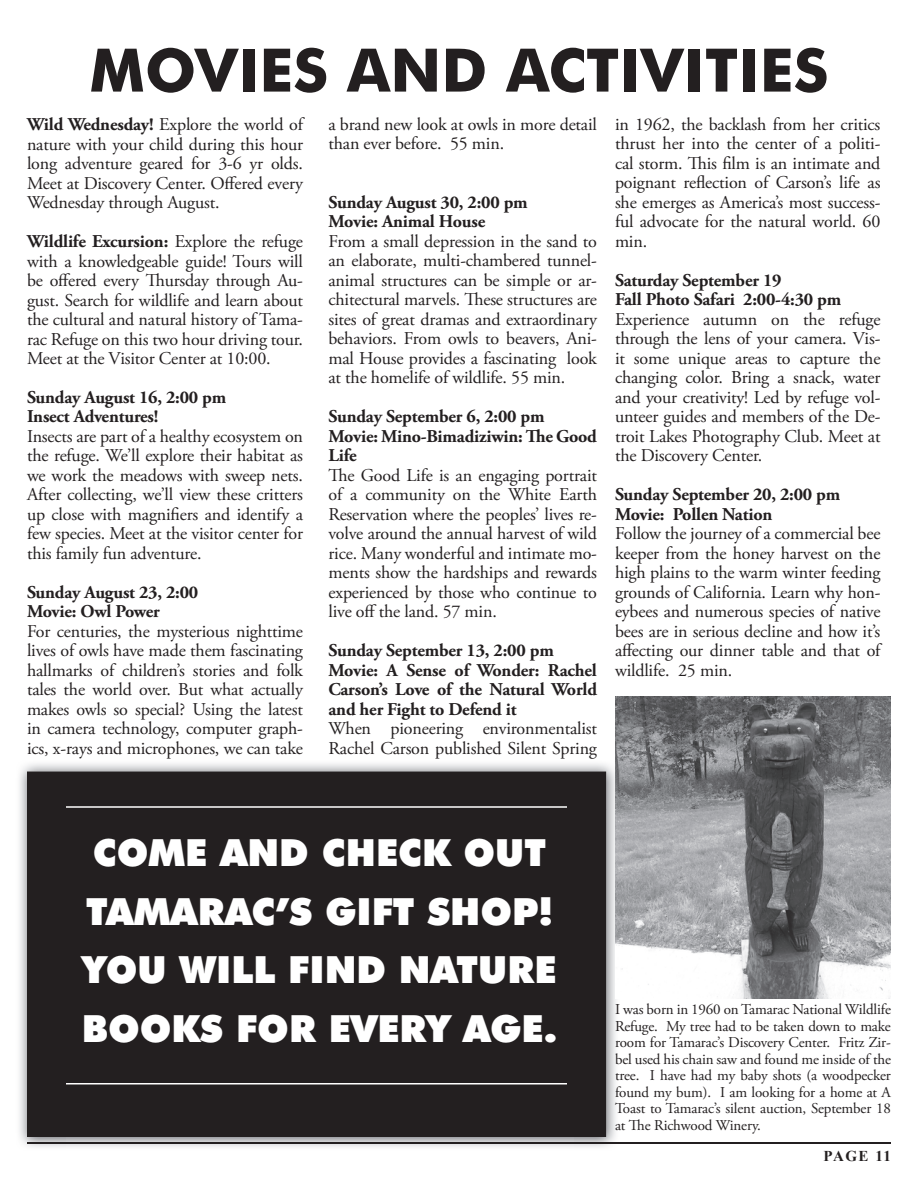
<style>
.page{position:relative;width:918px;height:1188px;background:#fff}
.page>*{position:absolute;margin:0;border:0;box-sizing:border-box;transform-origin:0 0}
.t1{font:700 60px "Futura BT";color:#231f20}
.t2{font:900 37.5px/58.5px "Futura BT";color:#fff}
.t3{font:18px/19.5px "Adobe Garamond Pro";letter-spacing:-.01em;color:#231f20;text-align:justify}
.t4{font:700 18px/19.5px "Adobe Garamond Pro";letter-spacing:-.01em;color:#231f20}
.t5{font:15px/16.5px "Adobe Garamond Pro";letter-spacing:-.01em;color:#231f20;text-align:justify}
.t6{font:700 15px "Times New Roman";letter-spacing:.07em;color:#231f20}
.s1{font-weight:700}
</style>
<div class="page">
<hr style="left:27px;top:1142px;width:864px;height:2px;background:#231f20">
<img style="left:19px;top:763px;width:596px;height:46px">
<img style="left:19px;top:809px;width:47px;height:338px">
<img style="left:574px;top:809px;width:42px;height:338px">
<img style="left:27px;top:1142px;width:589px;height:2px">
<div style="left:27px;top:772px;width:579px;height:365px;background:#231f20"></div>
<div style="left:54px;top:795px;width:531px;height:31px;background:#231f20"></div>
<hr style="left:66px;top:806px;width:501px;height:2px;background:#fff">
<div style="left:54px;top:1071px;width:531px;height:32px;background:#231f20"></div>
<hr style="left:66px;top:1083px;width:501px;height:1px;background:#fff">
<img style="left:615px;top:696px;width:276px;height:302px">
<h1 class="t1" style="left:89px;top:34px;width:741px">MOVIES AND ACTIVITIES</h1>
<p class="t3" style="left:27px;top:115px;width:278px"><span class="s1">Wild Wednesday!</span> Explore the world of nature with your child during this hour long adventure geared for 3-6 yr olds.<br>Meet at Discovery Center. Offered every Wednesday through August.</p>
<p class="t3" style="left:27px;top:232px;width:278px"><span class="s1">Wildlife Excursion:</span> Explore the refuge with a knowledgeable guide! Tours will be offered every Thursday through Au&shy;gust. Search for wildlife and learn about the cultural and natural history of Tama&shy;rac Refuge on this two hour driving tour.<br>Meet at the Visitor Center at 10:00.</p>
<p class="t4" style="left:27px;top:388px;width:201px">Sunday August 16, 2:00 pm<br>Insect Adventures!</p>
<p class="t3" style="left:27px;top:427px;width:278px">Insects are part of a healthy ecosystem on the refuge. We’ll explore their habitat as we work the meadows with sweep nets.<br>After collecting, we’ll view these critters up close with magnifiers and identify a few species. Meet at the visitor center for this family fun adventure.</p>
<p class="t4" style="left:27px;top:583px;width:173px">Sunday August 23, 2:00<br>Movie: Owl Power</p>
<p class="t3" style="left:27px;top:622px;width:278px">For centuries, the mysterious nighttime lives of owls have made them fascinating hallmarks of children’s stories and folk tales the world over. But what actually makes owls so special? Using the latest in camera technology, computer graph&shy;ics, x-rays and microphones, we can take</p>
<p class="t3" style="left:615px;top:115px;width:267px">in 1962, the backlash from her critics thrust her into the center of a politi&shy;cal storm. This film is an intimate and poignant reflection of Carson’s life as she emerges as America’s most success&shy;ful advocate for the natural world. 60 min.</p>
<p class="t4" style="left:615px;top:271px;width:228px">Saturday September 19<br>Fall Photo Safari 2:00-4:30 pm</p>
<p class="t3" style="left:615px;top:310px;width:267px">Experience autumn on the refuge through the lens of your camera. Vis&shy;it some unique areas to capture the changing color. Bring a snack, water and your creativity! Led by refuge vol&shy;unteer guides and members of the De&shy;troit Lakes Photography Club. Meet at the Discovery Center.</p>
<p class="t4" style="left:615px;top:485px;width:227px">Sunday September 20, 2:00 pm<br>Movie: Pollen Nation</p>
<p class="t3" style="left:615px;top:524px;width:267px">Follow the journey of a commercial bee keeper from the honey harvest on the high plains to the warm winter feeding grounds of California. Learn why hon&shy;eybees and numerous species of native bees are in serious decline and how it’s affecting our dinner table and that of wildlife. 25 min.</p>
<p class="t3" style="left:328px;top:115px;width:270px">a brand new look at owls in more detail than ever before. 55 min.</p>
<p class="t4" style="left:328px;top:193px;width:201px">Sunday August 30, 2:00 pm<br>Movie: Animal House</p>
<p class="t3" style="left:328px;top:232px;width:270px">From a small depression in the sand to an elaborate, multi-chambered tunnel&shy;animal structures can be simple or ar&shy;chitectural marvels. These structures are sites of great dramas and extraordinary behaviors. From owls to beavers, Ani&shy;mal House provides a fascinating look at the homelife of wildlife. 55 min.</p>
<p class="t4" style="left:328px;top:407px;width:270px">Sunday September 6, 2:00 pm<br>Movie: Mino-Bimadiziwin: The Good<br>Life</p>
<p class="t3" style="left:328px;top:466px;width:270px">The Good Life is an engaging portrait of a community on the White Earth Reservation where the peoples’ lives re&shy;volve around the annual harvest of wild rice. Many wonderful and intimate mo&shy;ments show the hardships and rewards experienced by those who continue to live off the land. 57 min.</p>
<p class="t4" style="left:328px;top:641px;width:270px">Sunday September 13, 2:00 pm<br>Movie: A Sense of Wonder: Rachel<br>Carson’s Love of the Natural World and her Fight to Defend it</p>
<p class="t3" style="left:328px;top:719px;width:270px">When pioneering environmentalist<br>Rachel Carson published Silent Spring</p>
<h2 class="t2" style="left:82px;top:823px;width:477px">COME AND CHECK OUT<br>TAMARAC’S GIFT SHOP!<br>YOU WILL FIND NATURE<br>BOOKS FOR EVERY AGE.</h2>
<p class="t5" style="left:615px;top:1002px;width:278px">I was born in 1960 on Tamarac National Wildlife Refuge. My tree had to be taken down to make room for Tamarac’s Discovery Center. Fritz Zir&shy;bel used his chain saw and found me inside of the tree. I have had my baby shots (a woodpecker found my bum). I am looking for a home at A Toast to Tamarac’s silent auction, September 18 at The Richwood Winery.</p>
<p class="t6" style="left:824px;top:1147px;width:69px">PAGE 11</p>
</div>
